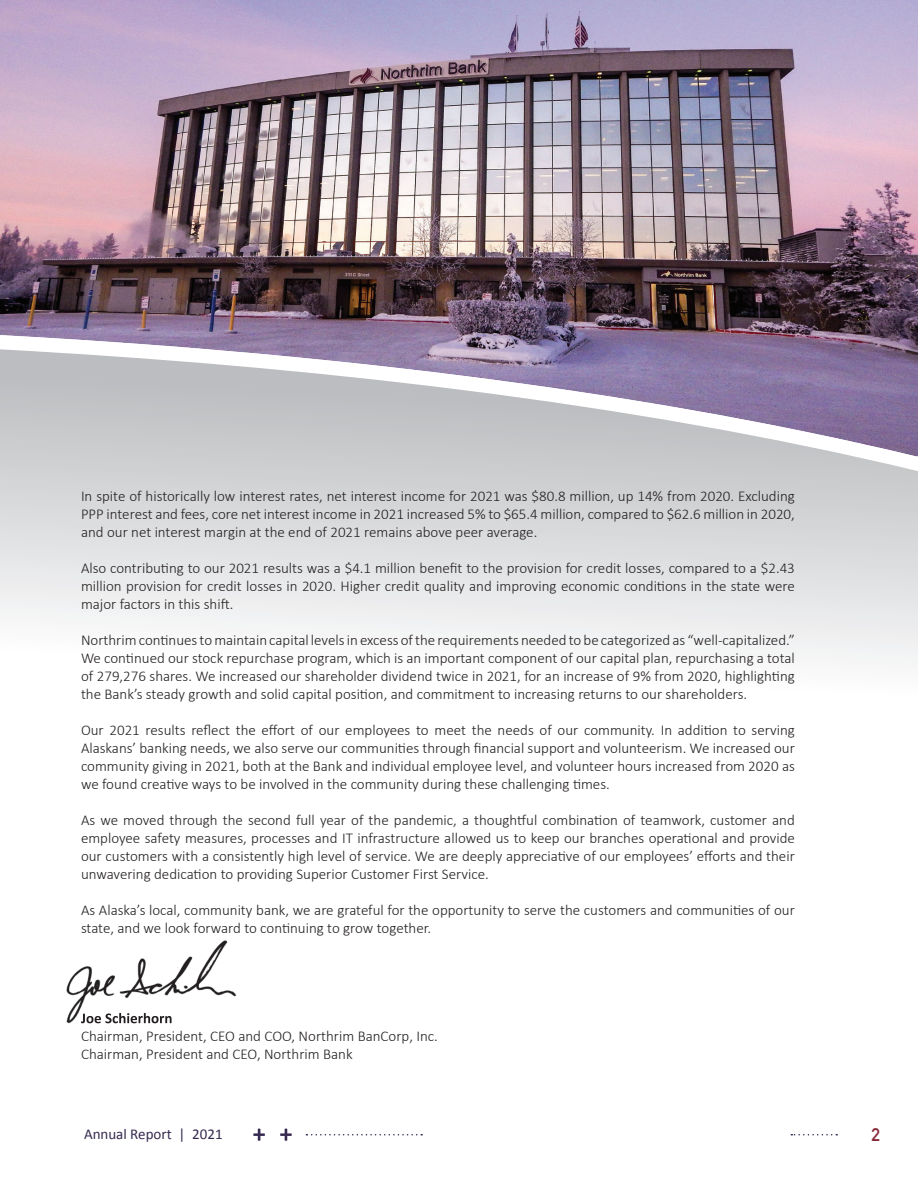
<style>
.page{position:relative;width:918px;height:1188px;background:#fff}
.page>*{position:absolute;margin:0;border:0;box-sizing:border-box;transform-origin:0 0}
.t1{font:700 18px "DIN Alternate";color:#892c3a}
.t2{font:300 15px/18px "Calibri";color:#231f20;text-align:justify}
.t3{font:15px "Calibri";color:#362a50}
</style>
<div class="page">
<svg style="left:253px;top:1129px;width:12px;height:12px"></svg>
<svg style="left:280px;top:1129px;width:12px;height:12px"></svg>
<svg style="left:306px;top:1134px;width:116px;height:2px"></svg>
<svg style="left:791px;top:1134px;width:46px;height:2px"></svg>
<img style="left:0;top:0;width:918px;height:260px">
<img style="left:0;top:260px;width:918px;height:63px">
<img style="left:0;top:323px;width:918px;height:26px">
<svg style="left:0;top:349px;width:918px;height:314px"></svg>
<img style="left:66px;top:940px;width:170px;height:84px">
<img style="left:81px;top:1013px;width:91px;height:10px">
<p class="t2" style="left:81px;top:486px;width:715px">In spite of historically low interest rates, net interest income for 2021 was $80.8 million, up 14% from 2020. Excluding PPP interest and fees, core net interest income in 2021 increased 5% to $65.4 million, compared to $62.6 million in 2020, and our net interest margin at the end of 2021 remains above peer average.</p>
<p class="t2" style="left:81px;top:558px;width:715px">Also contributing to our 2021 results was a $4.1 million benefit to the provision for credit losses, compared to a $2.43 million provision for credit losses in 2020. Higher credit quality and improving economic conditions in the state were major factors in this shift.</p>
<p class="t2" style="left:81px;top:630px;width:715px">Northrim continues to maintain capital levels in excess of the requirements needed to be categorized as “well-capitalized.” We continued our stock repurchase program, which is an important component of our capital plan, repurchasing a total of 279,276 shares. We increased our shareholder dividend twice in 2021, for an increase of 9% from 2020, highlighting the Bank’s steady growth and solid capital position, and commitment to increasing returns to our shareholders.</p>
<p class="t2" style="left:81px;top:720px;width:715px">Our 2021 results reflect the effort of our employees to meet the needs of our community. In addition to serving Alaskans’ banking needs, we also serve our communities through financial support and volunteerism. We increased our community giving in 2021, both at the Bank and individual employee level, and volunteer hours increased from 2020 as we found creative ways to be involved in the community during these challenging times.</p>
<p class="t2" style="left:81px;top:810px;width:715px">As we moved through the second full year of the pandemic, a thoughtful combination of teamwork, customer and employee safety measures, processes and IT infrastructure allowed us to keep our branches operational and provide our customers with a consistently high level of service. We are deeply appreciative of our employees’ efforts and their unwavering dedication to providing Superior Customer First Service.</p>
<p class="t2" style="left:81px;top:900px;width:715px">As Alaska’s local, community bank, we are grateful for the opportunity to serve the customers and communities of our state, and we look forward to continuing to grow together.</p>
<p class="t2" style="left:81px;top:1026px;width:358px">Chairman, President, CEO and COO, Northrim BanCorp, Inc.<br>Chairman, President and CEO, Northrim Bank</p>
<p class="t3" style="left:84px;top:1124px;width:140px">Annual Report | 2021</p>
<p class="t1" style="left:872px;top:1121px;width:10px">2</p>
</div>
